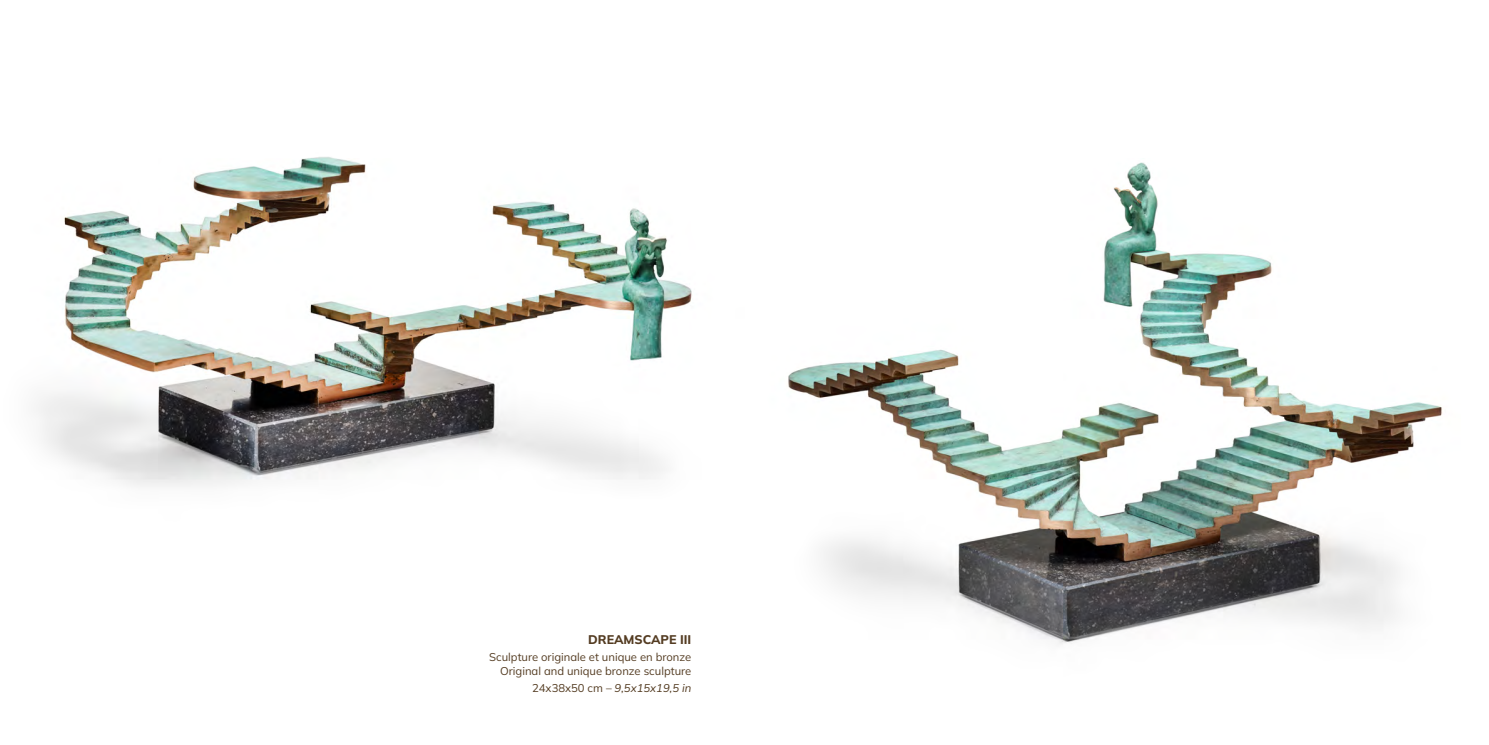
<style>
.page{position:relative;width:1489px;height:745px;background:#fff}
.page>*{position:absolute;margin:0;border:0;box-sizing:border-box;transform-origin:0 0}
.t1{font:800 12.5px "Mulish";color:#543c22}
.t2{font:11.25px/13.5px "Mulish";color:#543c22;text-align:right}
.t3{font:italic 11.25px "Mulish";color:#543c22}
.s1{font-style:normal}
</style>
<div class="page">
<img style="left:788px;top:162px;width:655px;height:482px">
<img style="left:36px;top:157px;width:656px;height:330px">
<p class="t1" style="left:588px;top:630px;width:105px">DREAMSCAPE III</p>
<p class="t2" style="left:489px;top:649px;width:203px">Sculpture originale et unique en bronze<br>Original and unique bronze sculpture</p>
<p class="t3" style="left:532px;top:679px;width:161px"><span class="s1">24x38x50 cm –</span> 9,5x15x19,5 in</p>
</div>
